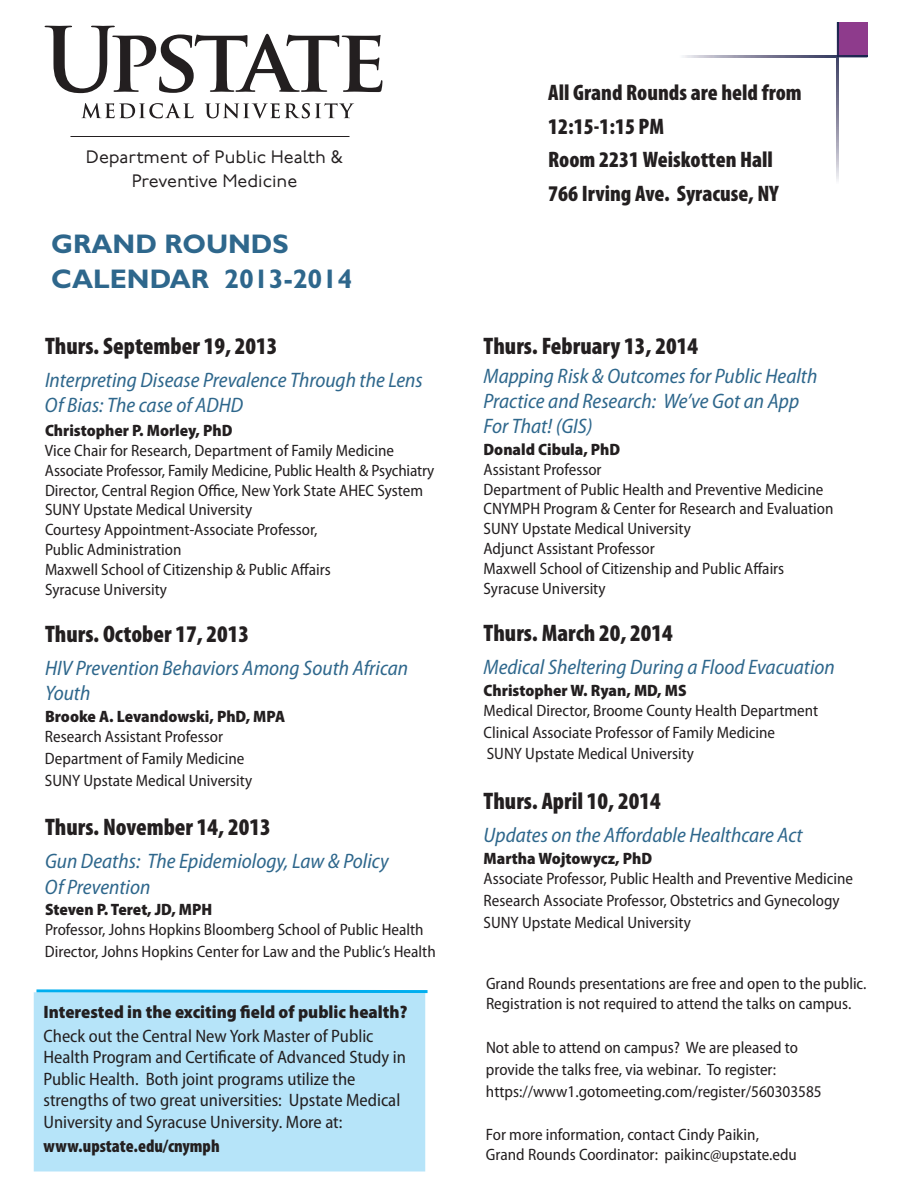
<style>
.page{position:relative;width:918px;height:1188px;background:#fff}
.page>*{position:absolute;margin:0;border:0;box-sizing:border-box;transform-origin:0 0}
.t1{font:700 27px/34.5px "Gill Sans";color:#2e678c}
.t2{font:900 condensed 24px "Myriad Pro";color:#231f20}
.t3{font:900 condensed 22.5px/33.5px "Myriad Pro";color:#231f20}
.t4{font:italic semi-condensed 21px/25.2px "Myriad Pro";color:#2e678c}
.t5{font:semi-condensed 18px/21.6px "Myriad Pro";color:#231f20}
.t6{font:18px/23.7px "P22 Underground";color:#231f20;text-align:center}
.t7{font:900 semi-condensed 18px "Myriad Pro";color:#231f20}
.t8{font:900 condensed 18px "Myriad Pro";color:#231f20}
.t9{font:semi-condensed 16.5px/19.8px "Myriad Pro";color:#231f20}
.t10{font:900 semi-condensed 16.5px "Myriad Pro";color:#231f20}
</style>
<div class="page">
<svg style="left:45px;top:26px;width:337px;height:67px"></svg>
<svg style="left:205px;top:103px;width:149px;height:15px"></svg>
<svg style="left:81px;top:103px;width:113px;height:15px"></svg>
<hr style="left:70px;top:136px;width:280px;height:1px;background:#231f20">
<div style="left:34px;top:995px;width:391px;height:176px;background:#b6e4f9"></div>
<svg style="left:33px;top:989px;width:395px;height:6px;background:#67cdf4"></svg>
<div style="left:837px;top:22px;width:30px;height:34px;background:#8e3b8c"></div>
<img style="left:682px;top:56px;width:155px;height:1px">
<img style="left:837px;top:57px;width:1px;height:124px">
<img style="left:837px;top:22px;width:1px;height:34px">
<svg style="left:837px;top:56px;width:30px;height:1px"></svg>
<p class="t6" style="left:86px;top:147px;width:259px">Department of Public Health &amp;<br>Preventive Medicine</p>
<h1 class="t1" style="left:51px;top:229px;width:303px">GRAND ROUNDS<br>CALENDAR 2013-2014</h1>
<h2 class="t2" style="left:45px;top:338px;width:234px">Thurs. September 19, 2013</h2>
<p class="t4" style="left:45px;top:369px;width:379px">Interpreting Disease Prevalence Through the Lens<br>Of Bias: The case of ADHD</p>
<p class="t10" style="left:45px;top:425px;width:189px">Christopher P. Morley, PhD</p>
<p class="t9" style="left:45px;top:442px;width:391px">Vice Chair for Research, Department of Family Medicine Associate Professor, Family Medicine, Public Health &amp; Psychiatry Director, Central Region Office, NewYork State AHEC System SUNY Upstate Medical University<br>Courtesy Appointment-Associate Professor,<br>Public Administration<br>Maxwell School of Citizenship &amp; Public Affairs<br>Syracuse University</p>
<h2 class="t2" style="left:45px;top:626px;width:206px">Thurs. October 17, 2013</h2>
<p class="t4" style="left:45px;top:657px;width:365px">HIV Prevention Behaviors Among South African<br>Youth</p>
<p class="t10" style="left:45px;top:710px;width:242px">Brooke A. Levandowski, PhD, MPA</p>
<p class="t9" style="left:45px;top:727px;width:209px;line-height:21.9px">Research Assistant Professor<br>Department of Family Medicine<br>SUNY Upstate Medical University</p>
<h2 class="t2" style="left:45px;top:819px;width:227px">Thurs. November 14, 2013</h2>
<p class="t4" style="left:45px;top:850px;width:345px">Gun Deaths: The Epidemiology, Law &amp; Policy<br>Of Prevention</p>
<p class="t10" style="left:45px;top:904px;width:169px">Steven P. Teret, JD, MPH</p>
<p class="t9" style="left:45px;top:920px;width:392px;line-height:21.9px">Professor, Johns Hopkins Bloomberg School of Public Health<br>Director, Johns Hopkins Center for Law and the Public’s Health</p>
<p class="t7" style="left:44px;top:1005px;width:365px">Interested in the exciting field of public health?</p>
<p class="t5" style="left:43px;top:1026px;width:364px">Check out the Central NewYork Master of Public Health Program and Certificate of Advanced Study in Public Health. Both joint programs utilize the strengths of two great universities: Upstate Medical University and Syracuse University. More at:</p>
<p class="t8" style="left:43px;top:1139px;width:178px">www.upstate.edu/cnymph</p>
<h3 class="t3" style="left:548px;top:78px;width:255px">All Grand Rounds are held from<br>12:15-1:15 PM<br>Room 2231 Weiskotten Hall<br>766 Irving Ave. Syracuse, NY</h3>
<h2 class="t2" style="left:484px;top:338px;width:216px">Thurs. February 13, 2014</h2>
<p class="t4" style="left:484px;top:365px;width:335px">Mapping Risk &amp; Outcomes for Public Health<br>Practice and Research: We’ve Got an App<br>For That! (GIS)</p>
<p class="t10" style="left:484px;top:443px;width:138px">Donald Cibula, PhD</p>
<p class="t9" style="left:484px;top:461px;width:351px">Assistant Professor<br>Department of Public Health and Preventive Medicine CNYMPH Program &amp; Center for Research and Evaluation SUNY Upstate Medical University<br>Adjunct Assistant Professor<br>Maxwell School of Citizenship and Public Affairs Syracuse University</p>
<h2 class="t2" style="left:484px;top:624px;width:191px">Thurs. March 20, 2014</h2>
<p class="t4" style="left:484px;top:656px;width:353px">Medical Sheltering During a Flood Evacuation</p>
<p class="t10" style="left:484px;top:684px;width:204px">Christopher W. Ryan, MD, MS</p>
<p class="t9" style="left:484px;top:700px;width:336px;line-height:21.9px">Medical Director, Broome County Health Department<br>Clinical Associate Professor of Family Medicine<br>SUNY Upstate Medical University</p>
<h2 class="t2" style="left:484px;top:793px;width:179px">Thurs. April 10, 2014</h2>
<p class="t4" style="left:484px;top:824px;width:321px">Updates on the Affordable Healthcare Act</p>
<p class="t10" style="left:484px;top:852px;width:170px">Martha Wojtowycz, PhD</p>
<p class="t9" style="left:484px;top:869px;width:371px;line-height:21.9px">Associate Professor, Public Health and Preventive Medicine<br>Research Associate Professor, Obstetrics and Gynecology<br>SUNY Upstate Medical University</p>
<p class="t9" style="left:486px;top:975px;width:382px">Grand Rounds presentations are free and open to the public.<br>Registration is not required to attend the talks on campus.</p>
<p class="t9" style="left:486px;top:1037px;width:337px;line-height:21.9px">Not able to attend on campus? We are pleased to provide the talks free, via webinar. To register: https://www1.gotomeeting.com/register/560303585</p>
<p class="t9" style="left:486px;top:1126px;width:312px">For more information, contact Cindy Paikin,<br>Grand Rounds Coordinator: paikinc@upstate.edu</p>
</div>
